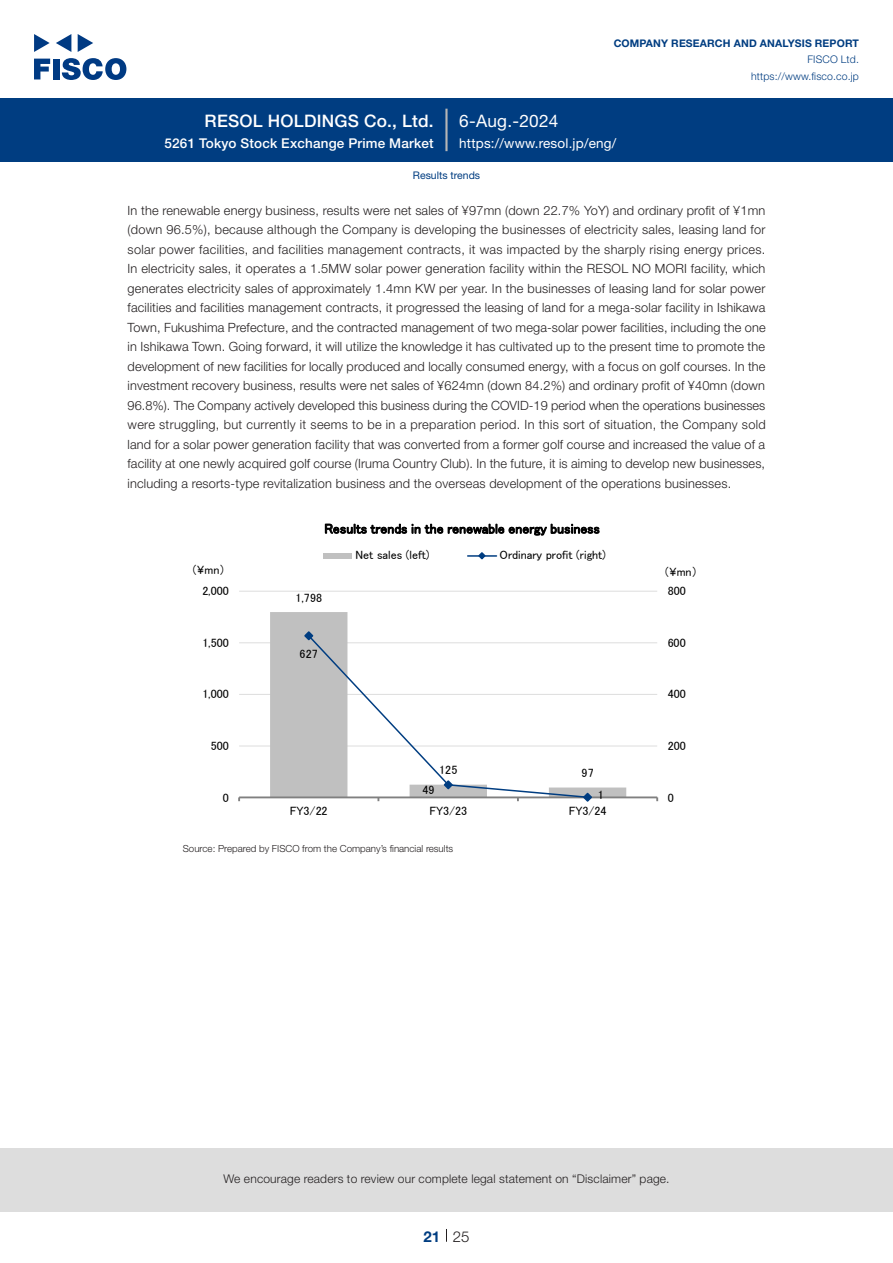
<style>
.page{position:relative;width:893px;height:1263px;background:#fff}
.page>*{position:absolute;margin:0;border:0;box-sizing:border-box;transform-origin:0 0}
.t1{font:500 17.25px "Helvetica Neue LT Std";letter-spacing:.015em;color:#fff}
.t2{font:17.25px "Helvetica Neue LT Std";letter-spacing:.015em;color:#fff}
.t3{font:300 15px "Helvetica Neue LT Std";color:#231f20}
.t4{font:700 15px "Helvetica Neue LT Std";color:#003d81}
.t5{font:13.5px "MS P Gothic";letter-spacing:.01em;color:#000}
.t6{font:500 13.5px "Helvetica Neue LT Std";letter-spacing:.015em;color:#fff}
.t7{font:13.5px "Helvetica Neue LT Std";letter-spacing:.015em;color:#fff}
.本文_e{font:300 12.75px/19.5px "Helvetica Neue LT Std";letter-spacing:.015em;color:#231f20;text-align:justify}
.t8{font:12.15px "MS P Gothic";letter-spacing:-.01em;color:#000}
.t9{font:12px "MS P Gothic";color:#000}
.t10{font:300 12px "Helvetica Neue LT Std";letter-spacing:.015em;color:#231f20}
.t11{font:700 10.5px "Helvetica Neue LT Std";letter-spacing:.015em;color:#003d81}
.t12{font:300 10.5px/16.5px "Helvetica Neue LT Std";letter-spacing:.015em;color:#003d81;text-align:right}
.ヘッダー_e{font:10.5px "Helvetica Neue LT Std";color:#003d81}
.表組み基本スタイル_en{font:300 9.75px "Helvetica Neue LT Std";color:#231f20}
</style>
<div class="page">
<div style="left:0;top:1148px;width:893px;height:64px;background:#ddd"></div>
<svg style="left:34px;top:59px;width:16px;height:20px"></svg>
<div style="left:53px;top:59px;width:6px;height:20px;background:#003a83"></div>
<svg style="left:62px;top:58px;width:64px;height:22px"></svg>
<svg style="left:34px;top:34px;width:16px;height:18px"></svg>
<svg style="left:78px;top:34px;width:15px;height:18px"></svg>
<svg style="left:56px;top:34px;width:15px;height:18px"></svg>
<div style="left:0;top:98px;width:893px;height:64px;background:#003d81"></div>
<hr style="left:445px;top:109px;width:3px;height:42px;background:#b5b5b6">
<svg style="left:446px;top:1229px;width:1px;height:13px"></svg>
<hr style="left:239px;top:746px;width:418px;height:1px;background:#ddd">
<hr style="left:239px;top:694px;width:418px;height:1px;background:#ddd">
<hr style="left:239px;top:642px;width:418px;height:1px;background:#ddd">
<hr style="left:239px;top:591px;width:418px;height:1px;background:#ddd">
<svg style="left:270px;top:612px;width:356px;height:184px"></svg>
<hr style="left:239px;top:796px;width:418px;height:2px;background:#808080">
<svg style="left:307px;top:634px;width:282px;height:165px"></svg>
<svg style="left:303px;top:630px;width:12px;height:12px"></svg>
<svg style="left:442px;top:779px;width:12px;height:12px"></svg>
<svg style="left:582px;top:791px;width:11px;height:11px"></svg>
<div style="left:324px;top:553px;width:28px;height:6px;background:#c0c0c0"></div>
<hr style="left:468px;top:555px;width:28px;height:2px;background:#003d81">
<svg style="left:477px;top:552px;width:10px;height:8px"></svg>
<h1 class="t1" style="left:205px;top:110px;width:231px">RESOL HOLDINGS Co., Ltd.</h1>
<p class="t6" style="left:165px;top:135px;width:271px">5261 Tokyo Stock Exchange Prime Market</p>
<h1 class="t2" style="left:459px;top:110px;width:101px">6-Aug.-2024</h1>
<p class="t11" style="left:614px;top:37px;width:247px">COMPANY RESEARCH AND ANALYSIS REPORT</p>
<p class="t12" style="left:751px;top:51px;width:109px">FISCO Ltd. https://www.fisco.co j p.</p>
<p class="t7" style="left:459px;top:135px;width:159px">https://www.resol j p. /eng/</p>
<p class="ヘッダー_e" style="left:413px;top:169px;width:69px">Results trends</p>
<p class="本文_e" style="left:128px;top:200px;width:640px">In the renewable energy business, results were net sales of ¥97mn (down 22.7% YoY) and ordinary profit of ¥1mn (down 96.5% ,) because although the Company is developing the businesses of electricity sales, leasing land for solar power facilities, and facilities management contracts it, was impacted by the sharply rising energy prices.<br>In electricity sales it, operates a 1.5MW solar power generation facility within the RESOL NO MORI facility, which generates electricity sales of approximately 1.4mn KW per year In. the businesses of leasing land for solar power facilities and facilities management contracts it, progressed the leasing of land for a mega-solar facility in Ishikawa Town, Fukushima Prefecture, and the contracted management of two mega-solar power facilities, including the one in Ishikawa Town. Going forward it, will utilize the knowledge it has cultivated up to the present time to promote the development of new facilities for locally produced and locally consumed energy, with a focus on golf courses In. the investment recovery business, results were net sales of ¥624mn (down 84.2%) and ordinary profit of ¥40mn (down 96.8% .) The Company actively developed this business during the COVID-19 period when the operations businesses were struggling, but currently it seems to be in a preparation period In. this sort of situation, the Company sold land for a solar power generation facility that was converted from a former golf course and increased the value of a facility at one newly acquired golf course (Iruma Country Club I n.) the future isit, aiming to develop new businesses, including a resorts-type revitalization business and the overseas development of the operations businesses.</p>
<p class="t9" style="left:191px;top:564px;width:36px">¥（ mn）</p>
<p class="t9" style="left:202px;top:585px;width:28px">2,000</p>
<p class="t8" style="left:202px;top:636px;width:28px">1,500</p>
<p class="t9" style="left:202px;top:688px;width:28px">1,000</p>
<p class="t9" style="left:211px;top:740px;width:20px">500</p>
<p class="t9" style="left:223px;top:791px;width:8px">0</p>
<p class="t5" style="left:324px;top:522px;width:277px">Results trends in the renewable energy business</p>
<p class="t9" style="left:500px;top:549px;width:108px">Ordinary profit (right(</p>
<p class="t9" style="left:355px;top:549px;width:76px">Net sales (left)</p>
<p class="t9" style="left:295px;top:591px;width:28px">1,798</p>
<p class="t9" style="left:300px;top:648px;width:20px">627</p>
<p class="t8" style="left:290px;top:805px;width:39px">FY3/22</p>
<p class="t8" style="left:439px;top:764px;width:20px">125</p>
<p class="t9" style="left:422px;top:784px;width:14px">49</p>
<p class="t8" style="left:429px;top:805px;width:39px">FY3/23</p>
<p class="t9" style="left:582px;top:767px;width:14px">97</p>
<p class="t9" style="left:598px;top:788px;width:8px">1</p>
<p class="t8" style="left:569px;top:805px;width:39px">FY3/24</p>
<p class="表組み基本スタイル_en" style="left:183px;top:843px;width:272px">Source: Prepared by FISCO from the Company s’ financial results</p>
<p class="t9" style="left:663px;top:565px;width:36px">（¥mn(</p>
<p class="t9" style="left:668px;top:585px;width:20px">800</p>
<p class="t8" style="left:668px;top:636px;width:20px">600</p>
<p class="t9" style="left:668px;top:688px;width:20px">400</p>
<p class="t9" style="left:668px;top:740px;width:20px">200</p>
<p class="t9" style="left:668px;top:791px;width:8px">0</p>
<p class="t10" style="left:223px;top:1171px;width:448px">We encourage readers to review our complete legal statement on “Disclaimer” page.</p>
<p class="t4" style="left:423px;top:1227px;width:18px">21</p>
<p class="t3" style="left:453px;top:1227px;width:18px">25</p>
</div>
